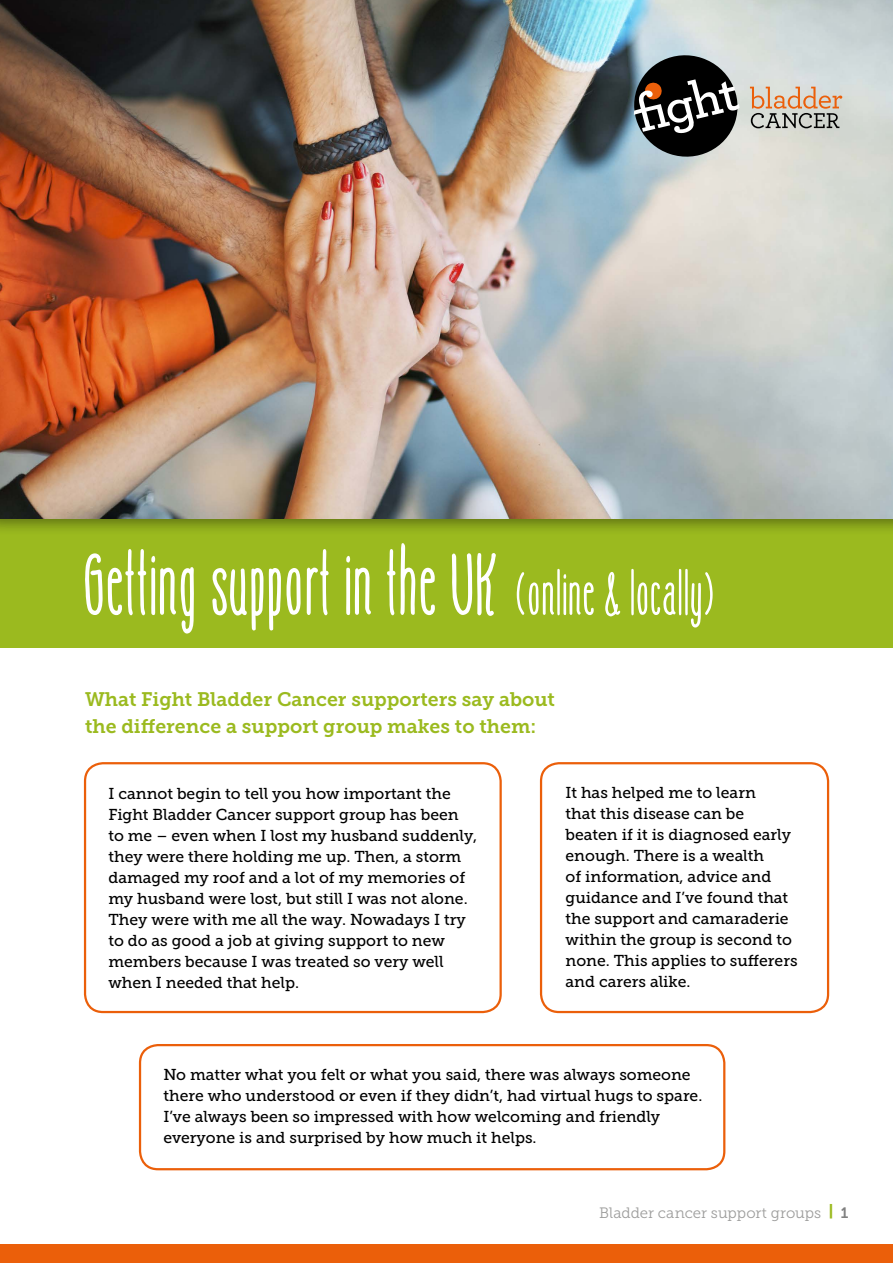
<style>
.page{position:relative;width:893px;height:1263px;background:#fff}
.page>*{position:absolute;margin:0;border:0;box-sizing:border-box;transform-origin:0 0}
.t1{font:78px "HAPPYCLOUD Heavy";color:#fff}
.t2{font:19.5px/27px "Museo Slab 700";color:#9bba1f}
.t3{font:15.75px/21px "Museo Slab 500";color:#000}
.t4{font:15px "Museo Slab 300";color:#9d9d9c}
.s1{font-size:54px}
.s2{font-family:"Museo Slab 900";color:#9bba1f}
.s3{font-family:"Museo Slab 700";color:#808080}
</style>
<div class="page">
<div style="left:0;top:1244px;width:893px;height:19px;background:#eb5f0a"></div>
<div style="left:0;top:460px;width:893px;height:187px;background:#9bba1f"></div>
<div style="left:0;top:329px;width:893px;height:207px;background:#000;opacity:.4"></div>
<img style="left:0;top:0;width:893px;height:518px">
<svg style="left:750px;top:87px;width:92px;height:41px;background:#c2b1a1"></svg>
<svg style="left:628px;top:49px;width:116px;height:114px;background:#666a6a"></svg>
<div style="left:84px;top:762px;width:418px;height:251px;border:2px solid #eb5f0a;border-radius:18px"></div>
<div style="left:139px;top:1044px;width:586px;height:126px;border:2px solid #eb5f0a;border-radius:18px"></div>
<div style="left:540px;top:762px;width:289px;height:251px;border:2px solid #eb5f0a;border-radius:18px"></div>
<h1 class="t1" style="left:85px;top:531px;width:633px">Getting support in the UK <span class="s1">(online &amp; locally)</span></h1>
<p class="t2" style="left:85px;top:685px;width:471px">What Fight Bladder Cancer supporters say about the difference a support group makes to them:</p>
<p class="t3" style="left:108px;top:783px;width:370px">I cannot begin to tell you how important the Fight Bladder Cancer support group has been to me – even when I lost my husband suddenly, they were there holding me up. Then, a storm damaged my roof and a lot of my memories of my husband were lost, but still I was not alone.<br>They were with me all the way. Nowadays I try to do as good a job at giving support to new members because I was treated so very well when I needed that help.</p>
<p class="t3" style="left:566px;top:783px;width:234px">It has helped me to learn<br>that this disease can be beaten if it is diagnosed early enough. There is a wealth<br>of information, advice and guidance and I’ve found that the support and camaraderie within the group is second to none. This applies to sufferers and carers alike.</p>
<p class="t3" style="left:163px;top:1064px;width:540px">No matter what you felt or what you said, there was always someone there who understood or even if they didn’t, had virtual hugs to spare.<br>I’ve always been so impressed with how welcoming and friendly everyone is and surprised by how much it helps.</p>
<p class="t4" style="left:599px;top:1204px;width:251px">Bladder cancer support groups <span class="s2">|</span> <span class="s3">1</span></p>
</div>
